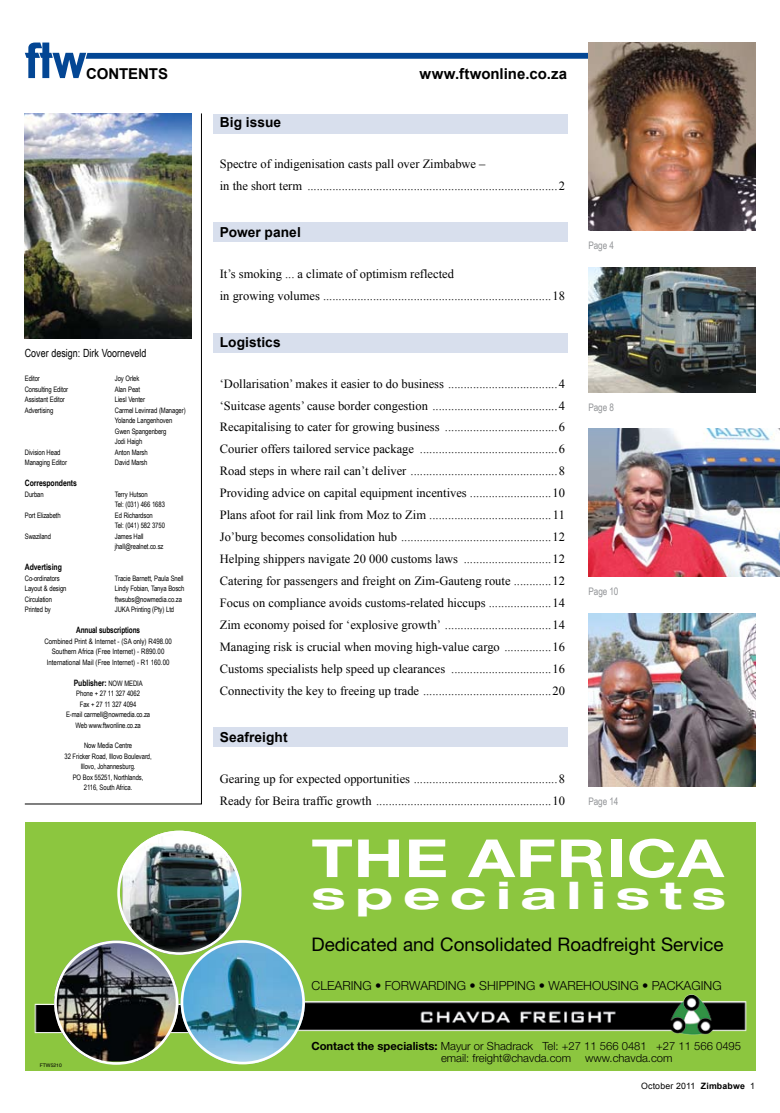
<style>
.page{position:relative;width:780px;height:1113px;background:#fff}
.page>*{position:absolute;margin:0;border:0;box-sizing:border-box;transform-origin:0 0}
.t1{font:700 52.5px "Helvetica Neue LT Std";letter-spacing:.01em;color:#fff;scale:1.29 1}
.t2{font:700 expanded 37.5px "Helvetica Neue LT Std";letter-spacing:.21em;color:#fff;scale:1.29 1}
.t3{font:18.75px "Helvetica Neue LT Std";letter-spacing:.005em;color:#000}
.t4{font:700 15px "Arial";color:#000}
.t5{font:700 13.75px "Arial";letter-spacing:.005em;color:#000}
.t6{font:12.5px/21.9px "Times New Roman";color:#000}
.t7{font:300 12.5px "Helvetica Neue LT Std";color:#000}
.t8{font:300 11.25px/12.5px "Helvetica Neue LT Std";color:#000}
.t9{font:11.25px "Arial Narrow";color:#000}
.t10{font:10.38px "Arial Narrow";letter-spacing:-.01em;color:#939598;scale:.96 1}
.t11{font:700 8.75px "Arial Narrow";letter-spacing:-.01em;color:#000;scale:.96 1}
.t12{font:8.75px "Arial";letter-spacing:.02em;color:#000}
.t13{font:700 8.75px "Arial Narrow";letter-spacing:-.01em;color:#000;scale:.9 1}
.t14{font:7.5px/10.5px "Arial Narrow";letter-spacing:-.01em;color:#000;scale:.96 1}
.t15{font:7.5px/10.5px "Arial Narrow";letter-spacing:-.01em;color:#000;text-align:center}
.t16{font:5px "Helvetica";color:#000}
.s1{font-weight:400;font-size:7.5px}
.s2{font-weight:700}
</style>
<div class="page">
<svg style="left:25px;top:43px;width:563px;height:35px"></svg>
<div style="left:213px;top:223px;width:354px;height:19px;background:#d8dfed"></div>
<div style="left:213px;top:333px;width:354px;height:19px;background:#d8dfed"></div>
<img style="left:588px;top:429px;width:192px;height:148px">
<div style="left:213px;top:728px;width:354px;height:19px;background:#d8dfed"></div>
<div style="left:213px;top:114px;width:354px;height:19px;background:#d8dfed"></div>
<svg style="left:24px;top:113px;width:178px;height:692px"></svg>
<img style="left:588px;top:43px;width:167px;height:187px">
<img style="left:588px;top:267px;width:167px;height:126px">
<img style="left:588px;top:613px;width:167px;height:174px">
<div style="left:25px;top:822px;width:730px;height:248px;background:#8cc63f"></div>
<img style="left:305px;top:994px;width:442px;height:41px">
<img style="left:34px;top:996px;width:147px;height:38px">
<img style="left:122px;top:834px;width:119px;height:117px">
<div style="left:117px;top:830px;width:124px;height:125px;border:3px solid #fff;border-radius:50%"></div>
<img style="left:181px;top:940px;width:124px;height:123px">
<div style="left:181px;top:940px;width:124px;height:124px;border:3px solid #fff;border-radius:50%"></div>
<img style="left:54px;top:940px;width:124px;height:121px">
<div style="left:54px;top:940px;width:124px;height:124px;border:3px solid #fff;border-radius:50%"></div>
<img style="left:25px;top:113px;width:166px;height:225px">
<p class="t4" style="left:86px;top:64px;width:83px">CONTENTS</p>
<p class="t4" style="left:419px;top:64px;width:149px">www.ftwonline.co.za</p>
<p class="t9" style="left:25px;top:346px;width:123px">Cover design: Dirk Voorneveld</p>
<p class="t14" style="left:25px;top:373px;width:17px">Editor</p>
<p class="t14" style="left:115px;top:373px;width:27px">Joy Orlek</p>
<p class="t14" style="left:25px;top:384px;width:47px">Consulting Editor</p>
<p class="t14" style="left:115px;top:384px;width:28px">Alan Peat</p>
<p class="t14" style="left:25px;top:394px;width:43px">Assistant Editor</p>
<p class="t14" style="left:115px;top:394px;width:33px">Liesl Venter</p>
<p class="t14" style="left:25px;top:405px;width:31px">Advertising</p>
<p class="t14" style="left:115px;top:405px;width:75px">Carmel Levinrad (Manager)<br>Yolande Langenhoven<br>Gwen Spangenberg<br>Jodi Haigh</p>
<p class="t14" style="left:25px;top:447px;width:39px">Division Head</p>
<p class="t14" style="left:115px;top:447px;width:36px">Anton Marsh</p>
<p class="t14" style="left:25px;top:457px;width:45px">Managing Editor</p>
<p class="t14" style="left:115px;top:457px;width:35px">David Marsh</p>
<p class="t11" style="left:25px;top:478px;width:56px">Correspondents</p>
<p class="t14" style="left:25px;top:489px;width:21px">Durban</p>
<p class="t14" style="left:115px;top:489px;width:54px">Terry Hutson<br>Tel: (031) 466 1683</p>
<p class="t14" style="left:25px;top:510px;width:39px">Port Elizabeth</p>
<p class="t14" style="left:115px;top:510px;width:54px">Ed Richardson<br>Tel: (041) 582 3750</p>
<p class="t14" style="left:25px;top:531px;width:29px">Swaziland</p>
<p class="t14" style="left:115px;top:531px;width:52px">James Hall jhall@realnet.co.sz</p>
<p class="t11" style="left:25px;top:562px;width:40px">Advertising</p>
<p class="t14" style="left:25px;top:573px;width:38px">Co-ordinators</p>
<p class="t14" style="left:115px;top:573px;width:73px">Tracie Barnett, Paula Snell</p>
<p class="t14" style="left:25px;top:583px;width:45px">Layout &amp; design</p>
<p class="t14" style="left:115px;top:583px;width:74px">Lindy Fobian, Tanya Bosch</p>
<p class="t14" style="left:25px;top:593px;width:30px">Circulation</p>
<p class="t14" style="left:115px;top:593px;width:71px">ftwsubs@nowmedia.co.za</p>
<p class="t14" style="left:25px;top:604px;width:29px">Printed by</p>
<p class="t14" style="left:115px;top:604px;width:63px">JUKA Printing (Pty) Ltd</p>
<p class="t13" style="left:76px;top:625px;width:73px">Annual subscriptions</p>
<p class="t15" style="left:44px;top:635px;width:129px">Combined Print &amp; Internet - (SA only) R498.00<br>Southern Africa (Free Internet) - R890.00<br>International Mail (Free Internet) - R1 160.00</p>
<p class="t11" style="left:74px;top:677px;width:73px">Publisher: <span class="s1">NOW MEDIA</span></p>
<p class="t14" style="left:66px;top:688px;width:89px;text-align:center">Phone + 27 11 327 4062<br>Fax + 27 11 327 4094<br>E-mail carmell@nowmedia.co.za<br>Web www.ftwonline.co.za</p>
<p class="t14" style="left:64px;top:740px;width:92px;text-align:center">Now Media Centre<br>32 Fricker Road, Illovo Boulevard,<br>Illovo, Johannesburg.<br>PO Box 55251, Northlands,<br>2116, South Africa.</p>
<p class="t16" style="left:40px;top:1061px;width:23px">FTW5210</p>
<p class="t5" style="left:220px;top:113px;width:63px">Big issue</p>
<p class="t6" style="left:220px;top:153px;width:346px">Spectre of indigenisation casts pall over Zimbabwe –<br>in the short term ................................................................................2</p>
<p class="t5" style="left:220px;top:223px;width:82px">Power panel</p>
<p class="t6" style="left:220px;top:262px;width:346px">It’s smoking ... a climate of optimism reflected<br>in growing volumes .........................................................................18</p>
<p class="t5" style="left:220px;top:333px;width:62px">Logistics</p>
<p class="t6" style="left:220px;top:372px;width:347px;text-align:justify">‘Dollarisation’ makes it easier to do business ...................................4 ‘Suitcase agents’ cause border congestion ........................................4<br>Recapitalising to cater for growing business ....................................6<br>Courier offers tailored service package ............................................6<br>Road steps in where rail can’t deliver ...............................................8<br>Providing advice on capital equipment incentives ..........................10<br>Plans afoot for rail link from Moz to Zim ....................................... 11<br>Jo’burg becomes consolidation hub ................................................12<br>Helping shippers navigate 20 000 customs laws ............................12<br>Catering for passengers and freight on Zim-Gauteng route ............12<br>Focus on compliance avoids customs-related hiccups ....................14<br>Zim economy poised for ‘explosive growth’ ..................................14<br>Managing risk is crucial when moving high-value cargo ...............16<br>Customs specialists help speed up clearances ................................16<br>Connectivity the key to freeing up trade .........................................20</p>
<p class="t5" style="left:220px;top:728px;width:69px">Seafreight</p>
<p class="t6" style="left:220px;top:767px;width:346px">Gearing up for expected opportunities ..............................................8<br>Ready for Beira traffic growth ........................................................10</p>
<p class="t10" style="left:588px;top:240px;width:28px">Page 4</p>
<p class="t10" style="left:588px;top:401px;width:28px">Page 8</p>
<p class="t10" style="left:588px;top:586px;width:33px">Page 10</p>
<p class="t10" style="left:588px;top:795px;width:33px">Page 14</p>
<p class="t1" style="left:311px;top:826px;width:321px">THE AfricA</p>
<p class="t2" style="left:311px;top:872px;width:323px">specialists</p>
<p class="t3" style="left:311px;top:933px;width:413px">Dedicated and Consolidated Roadfreight Service</p>
<p class="t7" style="left:311px;top:978px;width:411px">CLEARING • FORWARDING • SHIPPING • WAREHOUSING • PACKAGING</p>
<p class="t8" style="left:441px;top:1039px;width:301px;text-indent:-130px"><span class="s2">contact the specialists:</span> Mayur or Shadrack Tel: +27 11 566 0481 +27 11 566 0495 email: freight@chavda.com www.chavda.com</p>
<p class="t12" style="left:641px;top:1080px;width:115px">October 2011 <span class="s2">Zimbabwe</span> 1</p>
</div>
